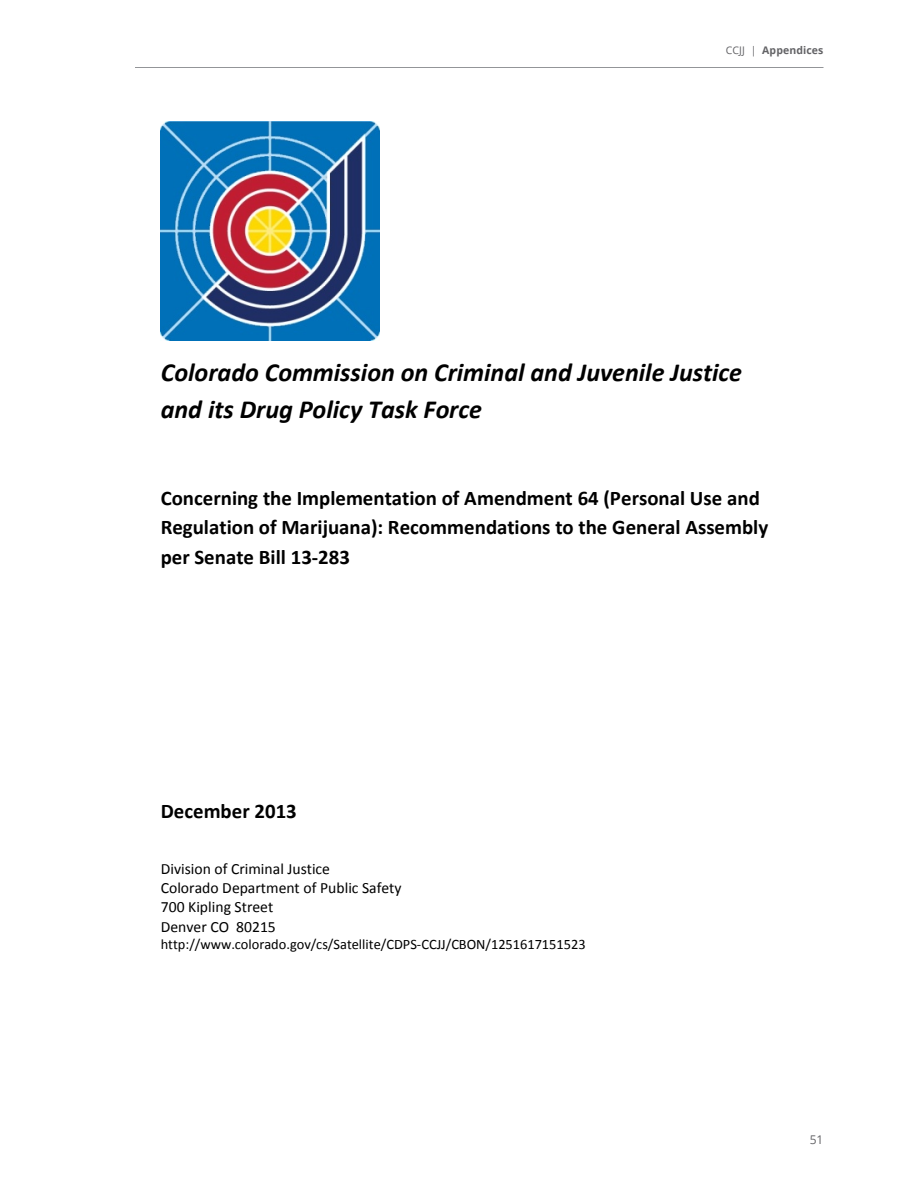
<style>
.page{position:relative;width:918px;height:1188px;background:#fff}
.page>*{position:absolute;margin:0;border:0;box-sizing:border-box;transform-origin:0 0}
.t1{font:italic 700 26.1px/36.8px "Calibri";color:#000}
.t2{font:700 20.85px/29.2px "Calibri";color:#000}
.t3{font:15.6px/19px "Calibri";color:#000}
.t4{font:14.4px "Calibri";color:#000}
.t5{font:12px "Open Sans";color:#636366}
.t6{font:700 10.5px "Open Sans";letter-spacing:.01em;color:#636366}
.s1{font-weight:400}
</style>
<div class="page">
<hr style="left:135px;top:67px;width:689px;height:1px;background:#939598">
<img style="left:161px;top:122px;width:219px;height:219px">
<p class="t6" style="left:726px;top:43px;width:99px"><span class="s1">CCJJ |</span> Appendices</p>
<p class="t1" style="left:161px;top:354px;width:583px">Colorado Commission on Criminal and Juvenile Justice and its Drug Policy Task Force</p>
<p class="t2" style="left:161px;top:483px;width:609px">Concerning the Implementation of Amendment 64 (Personal Use and<br>Regulation of Marijuana): Recommendations to the General Assembly per Senate Bill 13-283</p>
<p class="t2" style="left:161px;top:796px;width:138px">December 2013</p>
<p class="t3" style="left:161px;top:860px;width:242px">Division of Criminal Justice<br>Colorado Department of Public Safety<br>700 Kipling Street<br>Denver CO 80215</p>
<p class="t4" style="left:161px;top:936px;width:426px">http://www.colorado.gov/cs/Satellite/CDPS-CCJJ/CBON/1251617151523</p>
<p class="t5" style="left:810px;top:1131px;width:15px">51</p>
</div>
